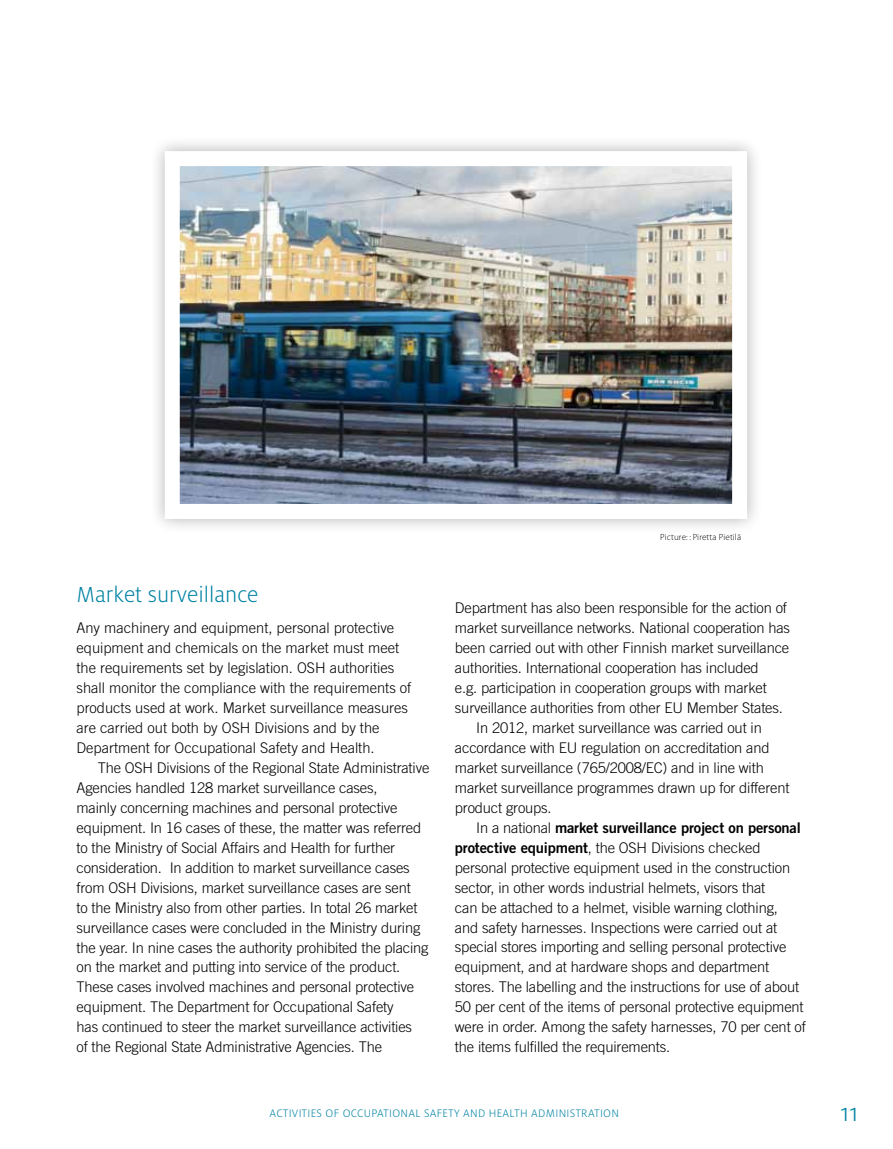
<style>
.page{position:relative;width:893px;height:1149px;background:#fff}
.page>*{position:absolute;margin:0;border:0;box-sizing:border-box;transform-origin:0 0}
.t1{font:300 27px "Milo Pro";color:#0082a3}
.t2{font:300 24px "Milo Pro";color:#0082a3}
.t3{font:300 14.7px/20px "Trade Gothic";letter-spacing:-.01em;color:#000}
.t4{font:14.7px "Trade Gothic Bold Two";letter-spacing:-.01em;color:#000}
.t5{font:300 12px "Milo Pro";letter-spacing:.025em;color:#0082a3}
.t6{font:9px "Myriad MM 215 600";letter-spacing:.015em;color:#000}
.s1{font-family:"Trade Gothic";font-weight:300}
.s2{font-family:"Trade Gothic Bold Two";font-weight:400}
</style>
<div class="page">
<div style="left:149px;top:135px;width:614px;height:399px;background:#000;opacity:.3"></div>
<img style="left:181px;top:167px;width:550px;height:336px">
<h2 class="t2" style="left:76px;top:581px;width:183px">Market surveillance</h2>
<p class="t3" style="left:76px;top:617px;width:336px">Any machinery and equipment, personal protective equipment and chemicals on the market must meet the requirements set by legislation. OSH authorities shall monitor the compliance with the requirements of products used at work. Market surveillance measures are carried out both by OSH Divisions and by the Department for Occupational Safety and Health.</p>
<p class="t3" style="left:76px;top:757px;width:354px;text-indent:21px">The OSH Divisions of the Regional State Administrative Agencies handled 128 market surveillance cases,<br>mainly concerning machines and personal protective equipment. In 16 cases of these, the matter was referred to the Ministry of Social Affairs and Health for further consideration. In addition to market surveillance cases from OSH Divisions, market surveillance cases are sent<br>to the Ministry also from other parties. In total 26 market surveillance cases were concluded in the Ministry during the year. In nine cases the authority prohibited the placing on the market and putting into service of the product.<br>These cases involved machines and personal protective equipment. The Department for Occupational Safety<br>has continued to steer the market surveillance activities<br>of the Regional State Administrative Agencies. The</p>
<p class="t6" style="left:660px;top:532px;width:82px">Picture: : Piretta Pietilä</p>
<p class="t3" style="left:455px;top:597px;width:333px">Department has also been responsible for the action of</p>
<p class="t3" style="left:455px;top:617px;width:337px">market surveillance networks. National cooperation has</p>
<p class="t3" style="left:455px;top:637px;width:336px">been carried out with other Finnish market surveillance</p>
<p class="t3" style="left:455px;top:657px;width:305px">authorities. International cooperation has included</p>
<p class="t3" style="left:455px;top:677px;width:313px">e.g. participation in cooperation groups with market</p>
<p class="t3" style="left:455px;top:697px;width:330px">surveillance authorities from other EU Member States.</p>
<p class="t3" style="left:476px;top:717px;width:287px">In 2012, market surveillance was carried out in</p>
<p class="t3" style="left:455px;top:737px;width:316px">accordance with EU regulation on accreditation and</p>
<p class="t3" style="left:455px;top:757px;width:310px">market surveillance (765/2008/EC) and in line with</p>
<p class="t3" style="left:455px;top:777px;width:336px">market surveillance programmes drawn up for different</p>
<p class="t3" style="left:455px;top:797px;width:98px">product groups.</p>
<p class="t4" style="left:476px;top:818px;width:326px"><span class="s1">In a national</span> market surveillance project on personal</p>
<p class="t3" style="left:455px;top:837px;width:352px"><span class="s2">protective equipment</span>, the OSH Divisions checked personal protective equipment used in the construction sector, in other words industrial helmets, visors that<br>can be attached to a helmet, visible warning clothing,<br>and safety harnesses. Inspections were carried out at special stores importing and selling personal protective equipment, and at hardware shops and department stores. The labelling and the instructions for use of about 50 per cent of the items of personal protective equipment were in order. Among the safety harnesses, 70 per cent of the items fulfilled the requirements.</p>
<p class="t5" style="left:270px;top:1106px;width:351px">ACTIVITIES OF OCCUPATIONAL SAFETY AND HEALTH ADMINISTRATION</p>
<h1 class="t1" style="left:841px;top:1097px;width:19px">11</h1>
</div>
